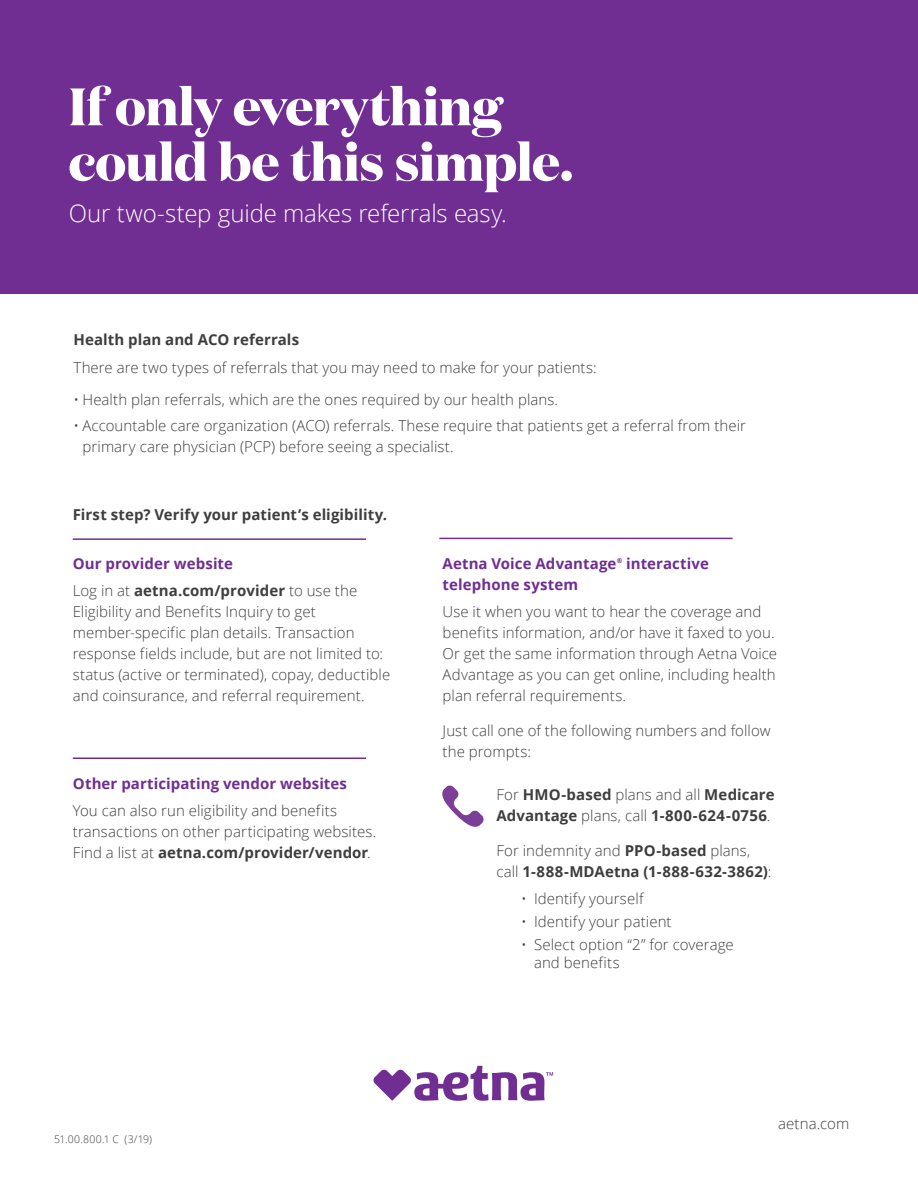
<style>
.page{position:relative;width:918px;height:1188px;background:#fff}
.page>*{position:absolute;margin:0;border:0;box-sizing:border-box;transform-origin:0 0}
.t1{font:700 52.5px/55.5px "Domaine Disp";letter-spacing:-.01em;color:#fff}
.t2{font:300 24px "Open Sans";letter-spacing:-.005em;color:#fff}
.t3{font:300 15px/21px "Open Sans";letter-spacing:.005em;color:#3e3e3f}
.t4{font:700 15px/21px "Open Sans";letter-spacing:.005em;color:#3e3e3f}
.t5{font:700 15px "Open Sans";letter-spacing:.005em;color:#702d92}
.t6{font:300 10.5px "Open Sans";letter-spacing:.03em;color:#3e3e3f}
.t7{font:700 6.75px "Open Sans";color:#702d92}
.s1{font-weight:700}
.s2{font-weight:300}
</style>
<div class="page">
<hr style="left:73px;top:538px;width:293px;height:2px;background:#702d92">
<hr style="left:439px;top:538px;width:294px;height:1px;background:#702d92">
<hr style="left:73px;top:758px;width:293px;height:1px;background:#702d92">
<div style="left:0;top:0;width:918px;height:294px;background:#702d92"></div>
<svg style="left:442px;top:786px;width:42px;height:41px"></svg>
<svg style="left:373px;top:1066px;width:180px;height:35px"></svg>
<h1 class="t1" style="left:69px;top:78px;width:506px">If only everything could be this simple.</h1>
<p class="t2" style="left:69px;top:197px;width:440px">Our two-step guide makes referrals easy.</p>
<h2 class="t4" style="left:74px;top:328px;width:227px">Health plan and ACO referrals</h2>
<p class="t3" style="left:74px;top:357px;width:525px">There are two types of referrals that you may need to make for your patients:</p>
<p class="t3" style="left:74px;top:388px;width:486px">• Health plan referrals, which are the ones required by our health plans.</p>
<p class="t3" style="left:82px;top:415px;width:665px;text-indent:-9px">• Accountable care organization (ACO) referrals. These require that patients get a referral from their primary care physician (PCP) before seeing a specialist.</p>
<h2 class="t4" style="left:73px;top:504px;width:316px">First step? Verify your patient’s eligibility.</h2>
<h3 class="t5" style="left:73px;top:553px;width:162px">Our provider website</h3>
<p class="t3" style="left:73px;top:580px;width:319px">Log in at <span class="s1">aetna.com/provider</span> to use the Eligibility and Benefits Inquiry to get member-specific plan details. Transaction response fields include, but are not limited to: status (active or terminated), copay, deductible and coinsurance, and referral requirement.</p>
<h3 class="t5" style="left:73px;top:773px;width:276px">Other participating vendor websites</h3>
<p class="t3" style="left:73px;top:800px;width:305px">You can also run eligibility and benefits transactions on other participating websites.<br>Find a list at <span class="s1">aetna.com/provider/vendor</span>.</p>
<h3 class="t5" style="left:443px;top:553px;width:175px">Aetna Voice Advantage</h3>
<h3 class="t7" style="left:617px;top:556px;width:7px">®</h3>
<h3 class="t5" style="left:626px;top:553px;width:84px">interactive</h3>
<h3 class="t5" style="left:443px;top:574px;width:137px">telephone system</h3>
<p class="t3" style="left:443px;top:601px;width:336px">Use it when you want to hear the coverage and benefits information, and/or have it faxed to you.<br>Or get the same information through Aetna Voice Advantage as you can get online, including health plan referral requirements.</p>
<p class="t3" style="left:443px;top:719px;width:330px">Just call one of the following numbers and follow the prompts:</p>
<p class="t4" style="left:496px;top:784px;width:280px"><span class="s2">For</span> HMO-based <span class="s2">plans and all</span> Medicare<br>Advantage <span class="s2">plans, call</span> 1-800-624-0756<span class="s2">.</span></p>
<p class="t4" style="left:496px;top:839px;width:277px"><span class="s2">For indemnity and</span> PPO-based <span class="s2">plans, call</span> 1-888-MDAetna (1-888-632-3862)<span class="s2">:</span></p>
<p class="t3" style="left:521px;top:887px;width:124px">• Identify yourself</p>
<p class="t3" style="left:521px;top:911px;width:152px">• Identify your patient</p>
<p class="t3" style="left:534px;top:935px;width:201px;line-height:18px;text-indent:-13px">• Select option “2” for coverage and benefits</p>
<p class="t6" style="left:54px;top:1132px;width:100px">51.00.800.1 C (3/19)</p>
<p class="t3" style="left:778px;top:1112px;width:73px">aetna.com</p>
</div>
